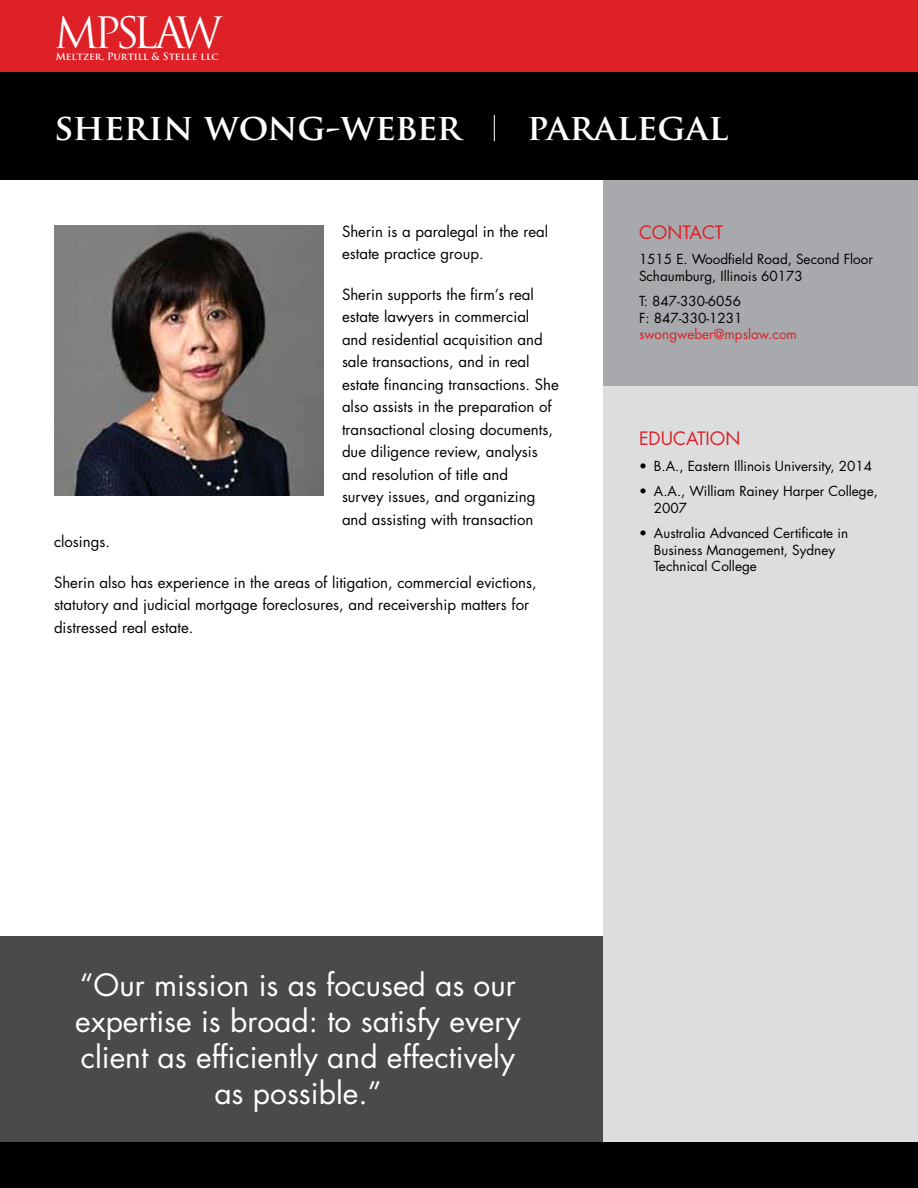
<style>
.page{position:relative;width:918px;height:1188px;background:#fff}
.page>*{position:absolute;margin:0;border:0;box-sizing:border-box;transform-origin:0 0}
.t1{font:42.15px "Trajan Pro";letter-spacing:-.115em;color:#fff}
.t2{font:700 36px "Trajan Pro";color:#fff}
.t3{font:30px/36px "Futura";color:#fff;text-align:center}
.t4{font:18px "Futura";color:#de2027}
.t5{font:15px/22.5px "Futura";color:#000}
.t6{font:13.5px/16.5px "Futura";color:#000}
.t7{font:13.5px "Futura";color:#de2027}
.t8{font:700 9.75px "Trajan Pro";color:#fff}
</style>
<div class="page">
<div style="left:0;top:0;width:918px;height:72px;background:#de2027"></div>
<div style="left:0;top:72px;width:918px;height:108px;background:#000"></div>
<div style="left:0;top:1141px;width:918px;height:47px;background:#000"></div>
<svg style="left:494px;top:115px;width:1px;height:26px"></svg>
<img style="left:54px;top:225px;width:270px;height:270px">
<div style="left:0;top:936px;width:603px;height:205px;background:#4a4a4d"></div>
<div style="left:603px;top:180px;width:315px;height:961px;background:#dcddde"></div>
<div style="left:603px;top:180px;width:315px;height:205px;background:#a7a9ac"></div>
<h1 class="t1" style="left:54px;top:6px;width:132px">MPSLA</h1>
<p class="t8" style="left:56px;top:51px;width:164px">Meltzer, Purtill &amp; Stelle llc</p>
<h1 class="t1" style="left:176px;top:6px;width:48px">W</h1>
<h2 class="t2" style="left:54px;top:104px;width:409px">sherin wong-weber</h2>
<h2 class="t2" style="left:527px;top:104px;width:203px">paralegal</h2>
<p class="t5" style="left:342px;top:220px;width:208px">Sherin is a paralegal in the real estate practice group.</p>
<p class="t5" style="left:342px;top:283px;width:218px">Sherin supports the firm’s real estate lawyers in commercial<br>and residential acquisition and sale transactions, and in real estate financing transactions. She also assists in the preparation of transactional closing documents, due diligence review, analysis and resolution of title and<br>survey issues, and organizing and assisting with transaction</p>
<p class="t5" style="left:54px;top:531px;width:58px">closings.</p>
<p class="t5" style="left:54px;top:571px;width:484px">Sherin also has experience in the areas of litigation, commercial evictions, statutory and judicial mortgage foreclosures, and receivership matters for distressed real estate.</p>
<p class="t4" style="left:639px;top:221px;width:86px">CONTACT</p>
<p class="t6" style="left:639px;top:251px;width:235px">1515 E. Woodfield Road, Second Floor<br>Schaumburg, Illinois 60173</p>
<p class="t6" style="left:639px;top:293px;width:105px">T: 847-330-6056<br>F: 847-330-1231</p>
<p class="t7" style="left:639px;top:326px;width:159px">swongweber@mpslaw.com</p>
<p class="t4" style="left:639px;top:427px;width:103px">EDUCATION</p>
<p class="t6" style="left:639px;top:457px;width:235px">• B.A., Eastern Illinois University, 2014</p>
<p class="t6" style="left:654px;top:483px;width:225px;text-indent:-15px">• A.A., William Rainey Harper College,<br>2007</p>
<p class="t6" style="left:654px;top:525px;width:196px;text-indent:-15px">• Australia Advanced Certificate in<br>Business Management, Sydney<br>Technical College</p>
<h3 class="t3" style="left:75px;top:968px;width:447px">“Our mission is as focused as our expertise is broad: to satisfy every client as efficiently and effectively as possible.”</h3>
</div>
